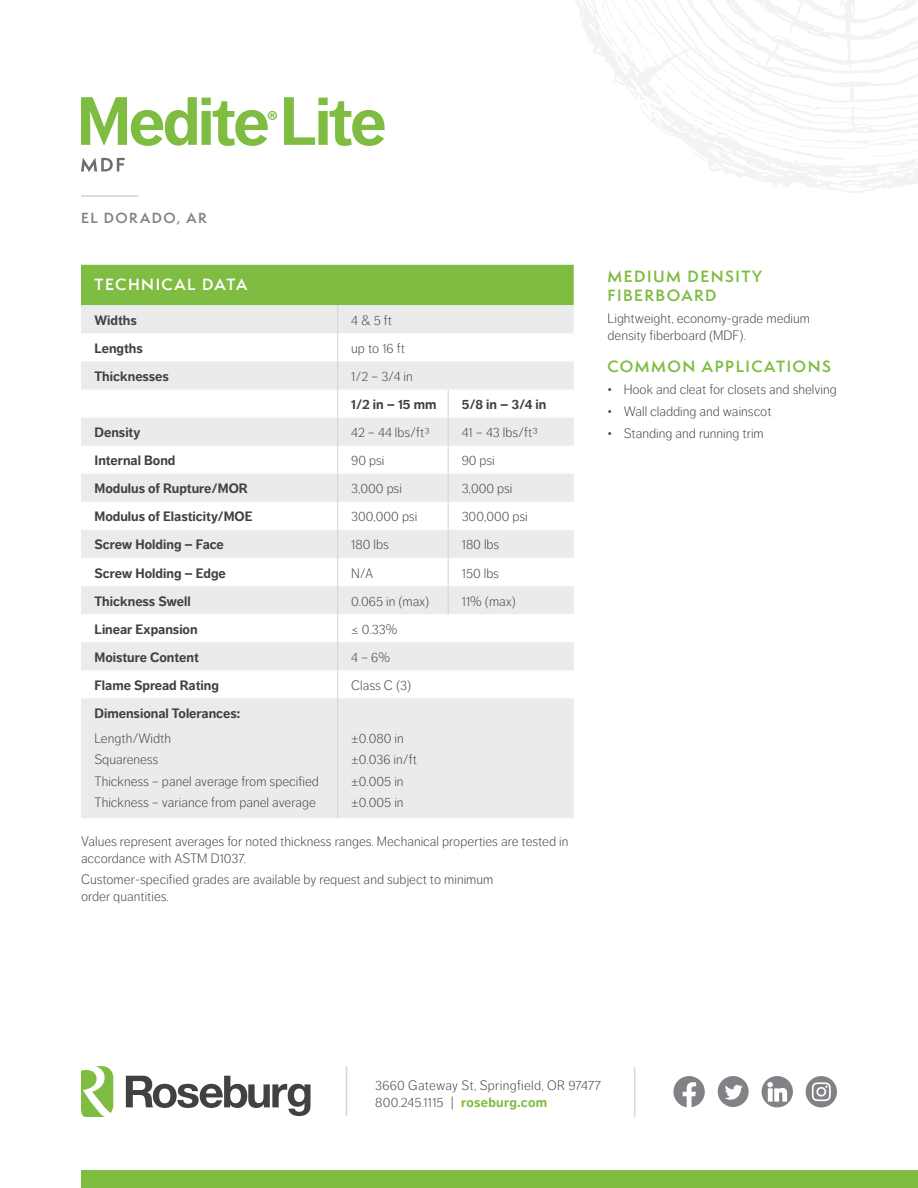
<style>
.page{position:relative;width:918px;height:1188px;background:#fff}
.page>*{position:absolute;margin:0;border:0;box-sizing:border-box;transform-origin:0 0}
.t1{font:600 15px/19.5px "Semplicita Pro";letter-spacing:.1em;color:#7fbc42}
.t2{font:600 15px "Semplicita Pro";letter-spacing:.1em;color:#fff}
.t3{font:300 13.5px/16.5px "Dagny Pro";color:#414042}
.t4{font:700 13.5px "Dagny Pro";color:#414042}
.t5{font:300 13.5px/16.5px "Dagny Pro";letter-spacing:.02em;color:#414042}
.t6{font:600 13.5px "Semplicita Pro";letter-spacing:.11em;color:#808285}
.s1{font-weight:700;color:#7fbc42}
</style>
<div class="page">
<div style="left:81px;top:1171px;width:837px;height:17px;background:#7fbc42"></div>
<hr style="left:346px;top:1066px;width:1px;height:50px;background:#d5d7d8">
<hr style="left:634px;top:1067px;width:1px;height:50px;background:#d5d7d8">
<svg style="left:575px;top:0;width:343px;height:193px"></svg>
<svg style="left:661px;top:73px;width:257px;height:87px"></svg>
<svg style="left:601px;top:30px;width:33px;height:28px"></svg>
<svg style="left:81px;top:1066px;width:32px;height:51px"></svg>
<svg style="left:126px;top:1076px;width:184px;height:40px"></svg>
<svg style="left:81px;top:265px;width:493px;height:553px"></svg>
<svg style="left:284px;top:97px;width:101px;height:49px"></svg>
<svg style="left:81px;top:158px;width:44px;height:14px"></svg>
<svg style="left:81px;top:97px;width:196px;height:49px"></svg>
<hr style="left:81px;top:195px;width:57px;height:2px;background:#d1d3d4">
<svg style="left:762px;top:1076px;width:31px;height:31px"></svg>
<div style="left:806px;top:1076px;width:31px;height:31px;background:#808285;border-radius:50%"></div>
<svg style="left:718px;top:1076px;width:31px;height:31px"></svg>
<svg style="left:673px;top:1076px;width:32px;height:31px"></svg>
<svg style="left:812px;top:1082px;width:19px;height:19px"></svg>
<p class="t6" style="left:81px;top:208px;width:127px">EL DORADO, AR</p>
<p class="t2" style="left:94px;top:273px;width:154px">TECHNICAL DATA</p>
<p class="t4" style="left:94px;top:312px;width:44px">Widths</p>
<p class="t3" style="left:351px;top:312px;width:42px">4 &amp; 5 ft</p>
<p class="t4" style="left:94px;top:340px;width:50px">Lengths</p>
<p class="t3" style="left:351px;top:340px;width:55px">up to 16 ft</p>
<p class="t4" style="left:94px;top:368px;width:76px">Thicknesses</p>
<p class="t3" style="left:351px;top:368px;width:63px">1/2 – 3/4 in</p>
<p class="t4" style="left:351px;top:396px;width:87px">1/2 in – 15 mm</p>
<p class="t4" style="left:462px;top:396px;width:86px">5/8 in – 3/4 in</p>
<p class="t4" style="left:94px;top:424px;width:48px">Density</p>
<p class="t3" style="left:351px;top:424px;width:80px">42 – 44 lbs/ft3</p>
<p class="t3" style="left:462px;top:424px;width:78px">41 – 43 lbs/ft3</p>
<p class="t4" style="left:94px;top:453px;width:82px">Internal Bond</p>
<p class="t3" style="left:351px;top:452px;width:35px">90 psi</p>
<p class="t3" style="left:462px;top:452px;width:35px">90 psi</p>
<p class="t4" style="left:94px;top:481px;width:155px">Modulus of Rupture/MOR</p>
<p class="t3" style="left:351px;top:480px;width:52px">3,000 psi</p>
<p class="t3" style="left:462px;top:480px;width:52px">3,000 psi</p>
<p class="t4" style="left:94px;top:509px;width:160px">Modulus of Elasticity/MOE</p>
<p class="t3" style="left:351px;top:509px;width:68px">300,000 psi</p>
<p class="t3" style="left:462px;top:509px;width:68px">300,000 psi</p>
<p class="t4" style="left:94px;top:537px;width:131px">Screw Holding – Face</p>
<p class="t3" style="left:351px;top:537px;width:39px">180 lbs</p>
<p class="t3" style="left:462px;top:537px;width:39px">180 lbs</p>
<p class="t4" style="left:94px;top:565px;width:133px">Screw Holding – Edge</p>
<p class="t3" style="left:351px;top:565px;width:24px">N/A</p>
<p class="t3" style="left:462px;top:565px;width:39px">150 lbs</p>
<p class="t4" style="left:94px;top:593px;width:98px">Thickness Swell</p>
<p class="t3" style="left:351px;top:593px;width:80px">0.065 in (max)</p>
<p class="t3" style="left:462px;top:593px;width:56px">11% (max)</p>
<p class="t4" style="left:94px;top:621px;width:105px">Linear Expansion</p>
<p class="t3" style="left:351px;top:621px;width:48px">≤ 0.33%</p>
<p class="t4" style="left:94px;top:649px;width:106px">Moisture Content</p>
<p class="t3" style="left:351px;top:649px;width:40px">4 – 6%</p>
<p class="t4" style="left:94px;top:677px;width:126px">Flame Spread Rating</p>
<p class="t3" style="left:351px;top:677px;width:62px">Class C (3)</p>
<p class="t4" style="left:94px;top:705px;width:147px">Dimensional Tolerances:</p>
<p class="t3" style="left:94px;top:730px;width:78px">Length/Width</p>
<p class="t3" style="left:351px;top:730px;width:54px">±0.080 in</p>
<p class="t3" style="left:94px;top:752px;width:65px">Squareness</p>
<p class="t3" style="left:351px;top:752px;width:67px">±0.036 in/ft</p>
<p class="t3" style="left:94px;top:773px;width:226px">Thickness – panel average from specified</p>
<p class="t3" style="left:351px;top:773px;width:54px">±0.005 in</p>
<p class="t3" style="left:94px;top:794px;width:223px">Thickness – variance from panel average</p>
<p class="t3" style="left:351px;top:794px;width:54px">±0.005 in</p>
<p class="t3" style="left:81px;top:833px;width:489px">Values represent averages for noted thickness ranges. Mechanical properties are tested in accordance with ASTM D1037.</p>
<p class="t3" style="left:81px;top:872px;width:414px">Customer-specified grades are available by request and subject to minimum order quantities.</p>
<p class="t1" style="left:608px;top:266px;width:156px">MEDIUM DENSITY<br>FIBERBOARD</p>
<p class="t3" style="left:608px;top:310px;width:204px">Lightweight, economy-grade medium density fiberboard (MDF).</p>
<p class="t1" style="left:608px;top:356px;width:225px">COMMON APPLICATIONS</p>
<p class="t3" style="left:608px;top:381px;width:231px">• Hook and cleat for closets and shelving</p>
<p class="t3" style="left:608px;top:403px;width:166px">• Wall cladding and wainscot</p>
<p class="t3" style="left:608px;top:425px;width:158px">• Standing and running trim</p>
<p class="t5" style="left:375px;top:1077px;width:227px">3660 Gateway St, Springfield, OR 97477<br>800.245.1115 | <span class="s1">roseburg.com</span></p>
</div>
